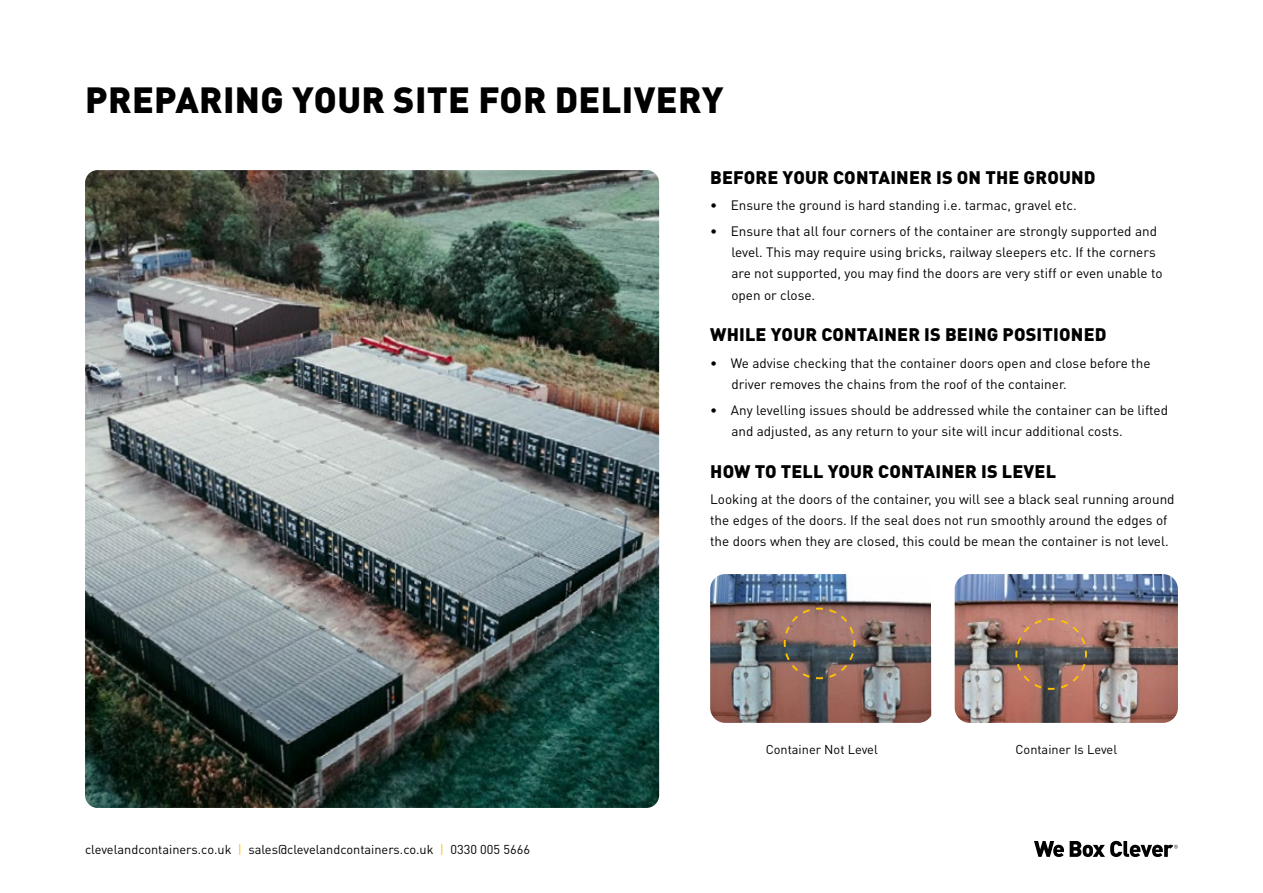
<style>
.page{position:relative;width:1263px;height:893px;background:#fff}
.page>*{position:absolute;margin:0;border:0;box-sizing:border-box;transform-origin:0 0}
.t1{font:900 36px "DIN Pro";letter-spacing:.01em;color:#000}
.t2{font:900 18px "DIN Pro";letter-spacing:.01em;color:#000}
.t3{font:13.5px/21px "DIN Pro";color:#000}
.t4{font:12.75px "DIN Pro";color:#000}
.s1{color:#fdc300}
</style>
<div class="page">
<svg style="left:1034px;top:841px;width:144px;height:16px"></svg>
<img style="left:85px;top:170px;width:574px;height:638px">
<img style="left:710px;top:574px;width:221px;height:149px">
<img style="left:955px;top:574px;width:223px;height:149px">
<svg style="left:783px;top:607px;width:73px;height:73px;background:#866a5f"></svg>
<svg style="left:1014px;top:617px;width:74px;height:74px;background:#977164"></svg>
<h1 class="t1" style="left:85px;top:75px;width:640px">PREPARING YOUR SITE FOR DELIVERY</h1>
<h2 class="t2" style="left:710px;top:165px;width:387px">BEFORE YOUR CONTAINER IS ON THE GROUND</h2>
<p class="t3" style="left:710px;top:194px;width:368px">• Ensure the ground is hard standing i.e. tarmac, gravel etc.</p>
<p class="t3" style="left:731px;top:221px;width:433px;text-indent:-21px">• Ensure that all four corners of the container are strongly supported and level. This may require using bricks, railway sleepers etc. If the corners are not supported, you may find the doors are very stiff or even unable to open or close.</p>
<h2 class="t2" style="left:710px;top:323px;width:398px">WHILE YOUR CONTAINER IS BEING POSITIONED</h2>
<p class="t3" style="left:731px;top:352px;width:421px;text-indent:-21px">• We advise checking that the container doors open and close before the driver removes the chains from the roof of the container.</p>
<p class="t3" style="left:731px;top:399px;width:438px;text-indent:-21px">• Any levelling issues should be addressed while the container can be lifted and adjusted, as any return to your site will incur additional costs.</p>
<h2 class="t2" style="left:710px;top:459px;width:347px">HOW TO TELL YOUR CONTAINER IS LEVEL</h2>
<p class="t3" style="left:710px;top:488px;width:466px">Looking at the doors of the container, you will see a black seal running around the edges of the doors. If the seal does not run smoothly around the edges of the doors when they are closed, this could be mean the container is not level.</p>
<p class="t4" style="left:85px;top:840px;width:446px">clevelandcontainers.co.uk <span class="s1">|</span> sales@clevelandcontainers.co.uk <span class="s1">|</span> 0330 005 5666</p>
<p class="t4" style="left:766px;top:741px;width:114px">Container Not Level</p>
<p class="t4" style="left:1015px;top:741px;width:103px">Container Is Level</p>
</div>
